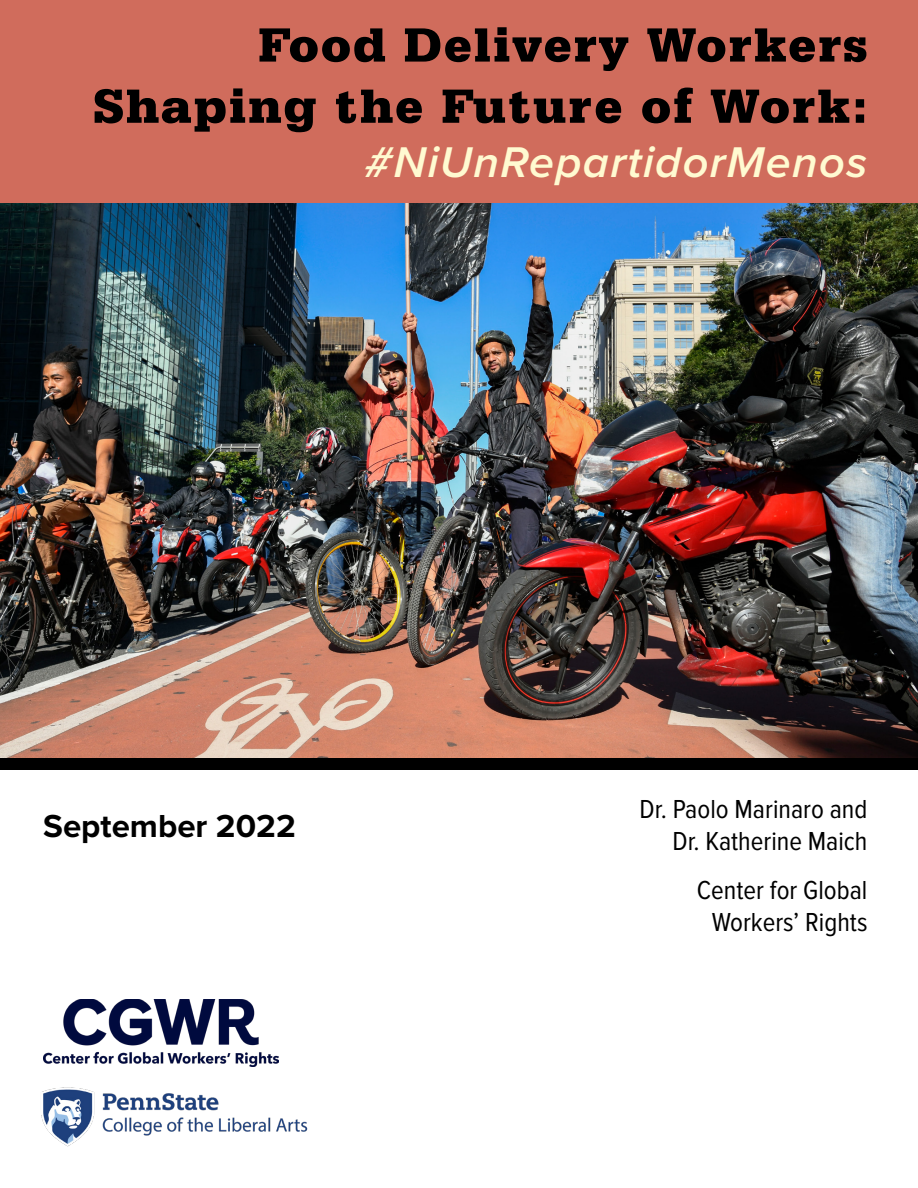
<style>
.page{position:relative;width:918px;height:1188px;background:#fff}
.page>*{position:absolute;margin:0;border:0;box-sizing:border-box;transform-origin:0 0}
.t1{font:900 50.55px/61.2px "Serifa BT";letter-spacing:.03em;color:#000;text-align:right}
.t2{font:italic 600 44.55px "Proxima Nova";letter-spacing:.03em;color:#fffad1}
.t3{font:700 33px "Proxima Nova";color:#000}
.t4{font:27px/32.4px "Proxima Nova Cond";color:#000;text-align:right}
</style>
<div class="page">
<img style="left:0;top:203px;width:918px;height:555px">
<div style="left:0;top:1px;width:918px;height:202px;background:#d06c5c"></div>
<img style="left:41px;top:1087px;width:267px;height:60px">
<img style="left:43px;top:999px;width:235px;height:68px">
<div style="left:0;top:758px;width:918px;height:12px;background:#000"></div>
<h1 class="t1" style="left:94px;top:13px;width:775px">Food Delivery Workers<br>Shaping the Future of Work:</h1>
<h2 class="t2" style="left:365px;top:129px;width:504px">#NiUnRepartidorMenos</h2>
<p class="t3" style="left:43px;top:801px;width:254px">September 2022</p>
<p class="t4" style="left:640px;top:793px;width:229px">Dr. Paolo Marinaro and<br>Dr. Katherine Maich</p>
<p class="t4" style="left:697px;top:874px;width:172px;text-align:center">Center for Global<br>Workers’ Rights</p>
</div>
